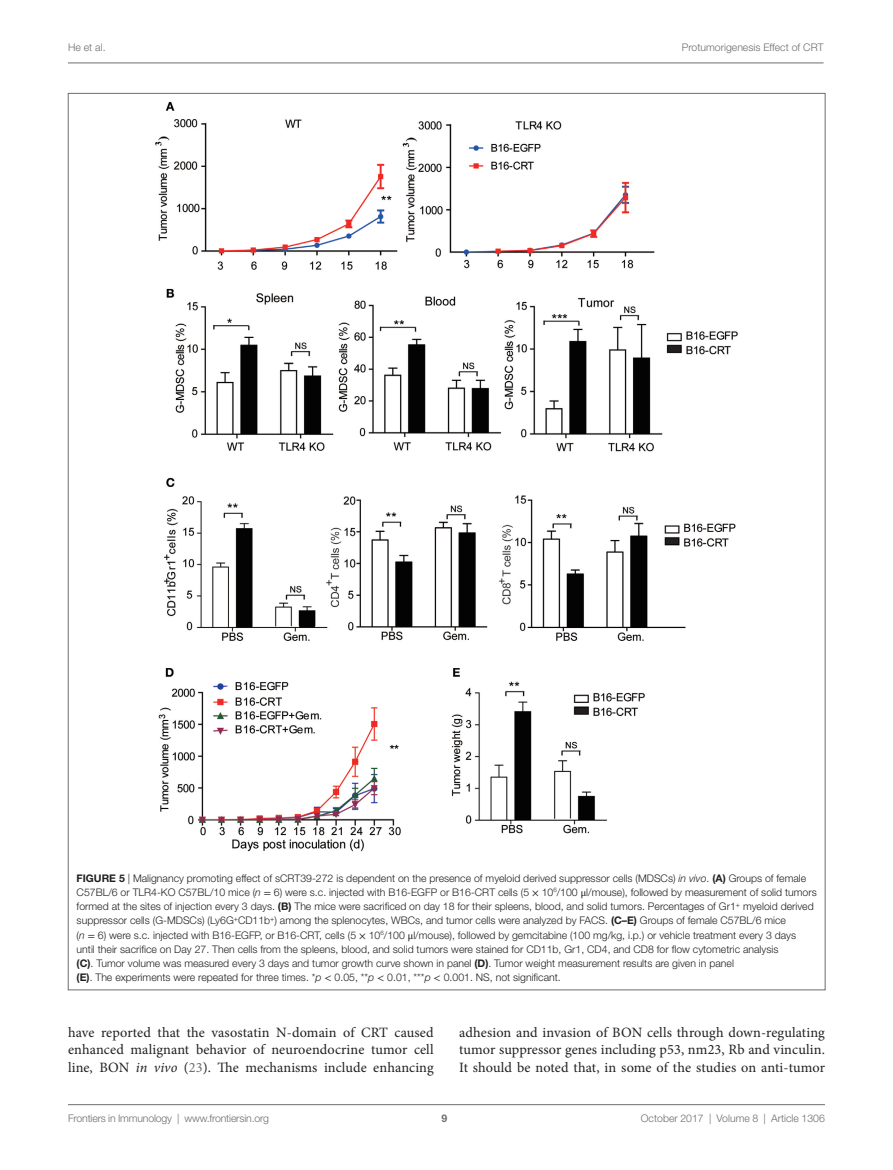
<style>
.page{position:relative;width:893px;height:1170px;background:#fff}
.page>*{position:absolute;margin:0;border:0;box-sizing:border-box;transform-origin:0 0}
.t1{font:14.25px/17.2px "Minion Pro";letter-spacing:.005em;color:#231f20;text-align:justify}
.t2{font:300 10.5px/14.2px "Helvetica Neue LT Std";color:#231f20}
.t3{font:300 10.5px "Helvetica Neue LT Std";color:#6c6d70}
.t4{font:700 10.5px "Helvetica Neue LT Std";color:#6c6d70}
.s1{font-weight:700}
.s2{font-style:italic}
.s3{font-family:"STIX General";font-weight:400}
.s4{color:#6c6d70}
</style>
<div class="page">
<img style="left:155px;top:102px;width:583px;height:749px">
<hr style="left:68px;top:1104px;width:757px;height:1px;background:#6c6d70">
<hr style="left:68px;top:63px;width:755px;height:1px;background:#6c6d70">
<p class="t3" style="left:68px;top:41px;width:39px">He et al.</p>
<p class="t3" style="left:682px;top:41px;width:143px">Protumorigenesis Effect of CRT</p>
<p class="t2" style="left:77px;top:870px;width:742px"><span class="s1">FIGURE 5</span> | Malignancy promoting effect of sCRT39-272 is dependent on the presence of myeloid derived suppressor cells (MDSCs) <span class="s2">in vivo</span>. <span class="s1">(A)</span> Groups of female C57BL/6 or TLR4-KO C57BL/10 mice (<span class="s2">n</span> <span class="s3">=</span> 6) were s.c. injected with B16-EGFP or B16-CRT cells (5 <span class="s3">×</span> 10<sup>6</sup>/100 <span class="s3">μ</span>l/mouse), followed by measurement of solid tumors formed at the sites of injection every 3 days. <span class="s1">(B)</span> The mice were sacrificed on day 18 for their spleens, blood, and solid tumors. Percentages of Gr1<sup>+</sup> myeloid derived suppressor cells (G-MDSCs) (Ly6G<sup>+</sup>CD11b<sup>+</sup>) among the splenocytes, WBCs, and tumor cells were analyzed by FACS. <span class="s1">(C–E)</span> Groups of female C57BL/6 mice<br>(<span class="s2">n</span> <span class="s3">=</span> 6) were s.c. injected with B16-EGFP, or B16-CRT, cells (5 <span class="s3">×</span> 10<sup>6</sup>/100 <span class="s3">μ</span>l/mouse), followed by gemcitabine (100 mg/kg, i.p.) or vehicle treatment every 3 days until their sacrifice on Day 27. Then cells from the spleens, blood, and solid tumors were stained for CD11b, Gr1, CD4, and CD8 for flow cytometric analysis<br><span class="s1">(C)</span>. Tumor volume was measured every 3 days and tumor growth curve shown in panel <span class="s1">(D)</span>. Tumor weight measurement results are given in panel<br><span class="s1">(E)</span>. The experiments were repeated for three times. *<span class="s2">p</span> <span class="s3">&lt;</span> 0.05, **<span class="s2">p</span> <span class="s3">&lt;</span> 0.01, ***<span class="s2">p</span> <span class="s3">&lt;</span> 0.001. NS, not significant.</p>
<h1 class="t1" style="left:68px;top:1023px;width:367px">have reported that the vasostatin N-domain of CRT caused enhanced malignant behavior of neuroendocrine tumor cell line, BON <span class="s2">in vivo</span> (<span class="s4">23</span>). The mechanisms include enhancing</h1>
<h1 class="t1" style="left:459px;top:1023px;width:367px">adhesion and invasion of BON cells through down-regulating tumor suppressor genes including p53, nm23, Rb and vinculin.<br>It should be noted that, in some of the studies on anti-tumor</h1>
<p class="t3" style="left:68px;top:1111px;width:203px">Frontiers in Immunology | www.frontiersin.org</p>
<p class="t3" style="left:641px;top:1111px;width:186px">October 2017 | Volume 8 | Article 1306</p>
<p class="t4" style="left:441px;top:1111px;width:7px">9</p>
</div>
